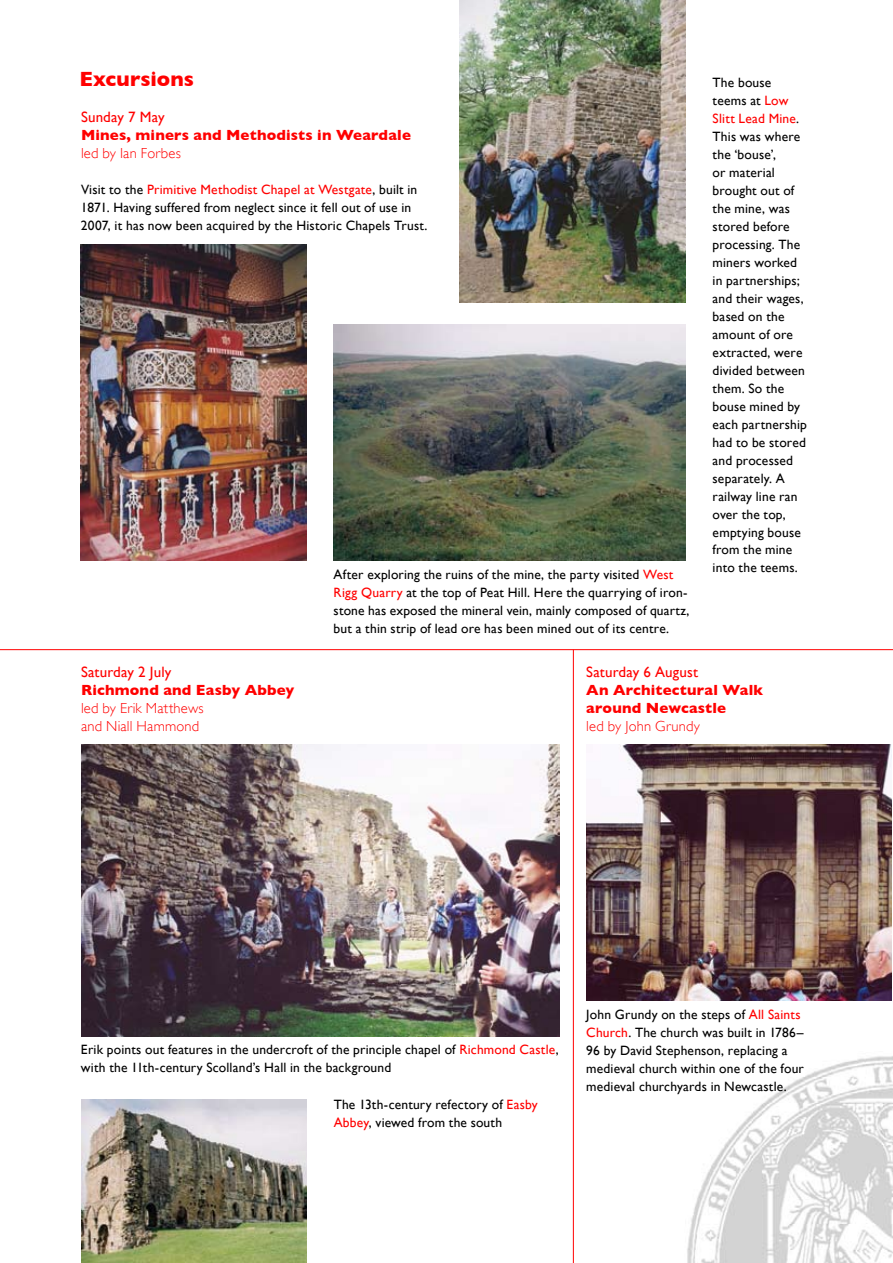
<style>
.page{position:relative;width:893px;height:1263px;background:#fff}
.page>*{position:absolute;margin:0;border:0;box-sizing:border-box;transform-origin:0 0}
.t1{font:700 21px "Gill Sans";letter-spacing:.005em;color:#f00}
.t2{font:700 15px/18px "Gill Sans";letter-spacing:.01em;color:#f00}
.t3{font:15px "Gill Sans";letter-spacing:.005em;color:#f00}
.t4{font:300 14.55px/18px "Gill Sans";letter-spacing:.015em;color:#f00}
.t5{font:13.5px/18px "Gill Sans";letter-spacing:.01em;color:#000}
.s1{color:#f00}
</style>
<div class="page">
<img style="left:687px;top:1056px;width:206px;height:207px">
<img style="left:81px;top:744px;width:478px;height:293px">
<img style="left:460px;top:0;width:225px;height:303px">
<img style="left:81px;top:1100px;width:226px;height:163px">
<img style="left:81px;top:244px;width:226px;height:317px">
<img style="left:334px;top:325px;width:352px;height:236px">
<img style="left:586px;top:745px;width:306px;height:255px">
<hr style="left:0;top:649px;width:893px;height:1px;background:#f00">
<hr style="left:573px;top:650px;width:1px;height:613px;background:#f00">
<h1 class="t1" style="left:80px;top:67px;width:116px">Excursions</h1>
<p class="t3" style="left:81px;top:109px;width:85px">Sunday 7 May</p>
<p class="t2" style="left:81px;top:126px;width:331px">Mines, miners and Methodists in Weardale</p>
<p class="t4" style="left:81px;top:145px;width:101px">led by Ian Forbes</p>
<p class="t5" style="left:81px;top:181px;width:348px">Visit to the <span class="s1">Primitive Methodist Chapel at Westgate</span>, built in<br>1871. H aving suffered from neglect since it fell out of use in<br>2007, it has now been acquired by the Historic Chapels Trust.</p>
<p class="t5" style="left:334px;top:565px;width:357px">After exploring the ruins of the mine, the party visited <span class="s1">West Rigg Quarry</span> at the top of Peat Hill. Here the quarrying of iron&shy;stone has exposed the mineral vein, mainly composed of quartz, but a thin strip of lead ore has been mined out of its centre.</p>
<p class="t5" style="left:713px;top:73px;width:96px">The bouse teems at <span class="s1">Low<br>Slitt Lead Mine</span>.<br>This was where the ‘bouse’,<br>or material brought out of the mine, was stored before processing. The miners worked in partnerships; and their wages, based on the amount of ore extracted, were divided between them. So the bouse mined by each partnership had to be stored and processed separately. A railway line ran over the top, emptying bouse from the mine into the teems.</p>
<p class="t3" style="left:81px;top:663px;width:92px">Saturday 2 July</p>
<p class="t2" style="left:81px;top:681px;width:215px">Richmond and Easby Abbey</p>
<p class="t4" style="left:81px;top:699px;width:124px">led by Erik Matthews and Niall Hammond</p>
<p class="t3" style="left:586px;top:663px;width:113px">Saturday 6 August</p>
<p class="t2" style="left:586px;top:681px;width:178px">An Architectural Walk around Newcastle</p>
<p class="t4" style="left:586px;top:717px;width:115px">led by John Grundy</p>
<p class="t5" style="left:81px;top:1040px;width:479px">Erik points out features in the undercroft of the principle chapel of <span class="s1">Richmond Castle</span>, with the 11th-century Scolland’s H all in the background</p>
<p class="t5" style="left:334px;top:1095px;width:206px">The 13th-century refectory of <span class="s1">Easby<br>Abbey</span>, viewed from the south</p>
<p class="t5" style="left:586px;top:1005px;width:219px">John Grundy on the steps of <span class="s1">All Saints Church</span>. The church was built in 1786– 96 by David Stephenson, replacing a medieval church within one of the four medieval churchyards in N ewcastle.</p>
</div>
